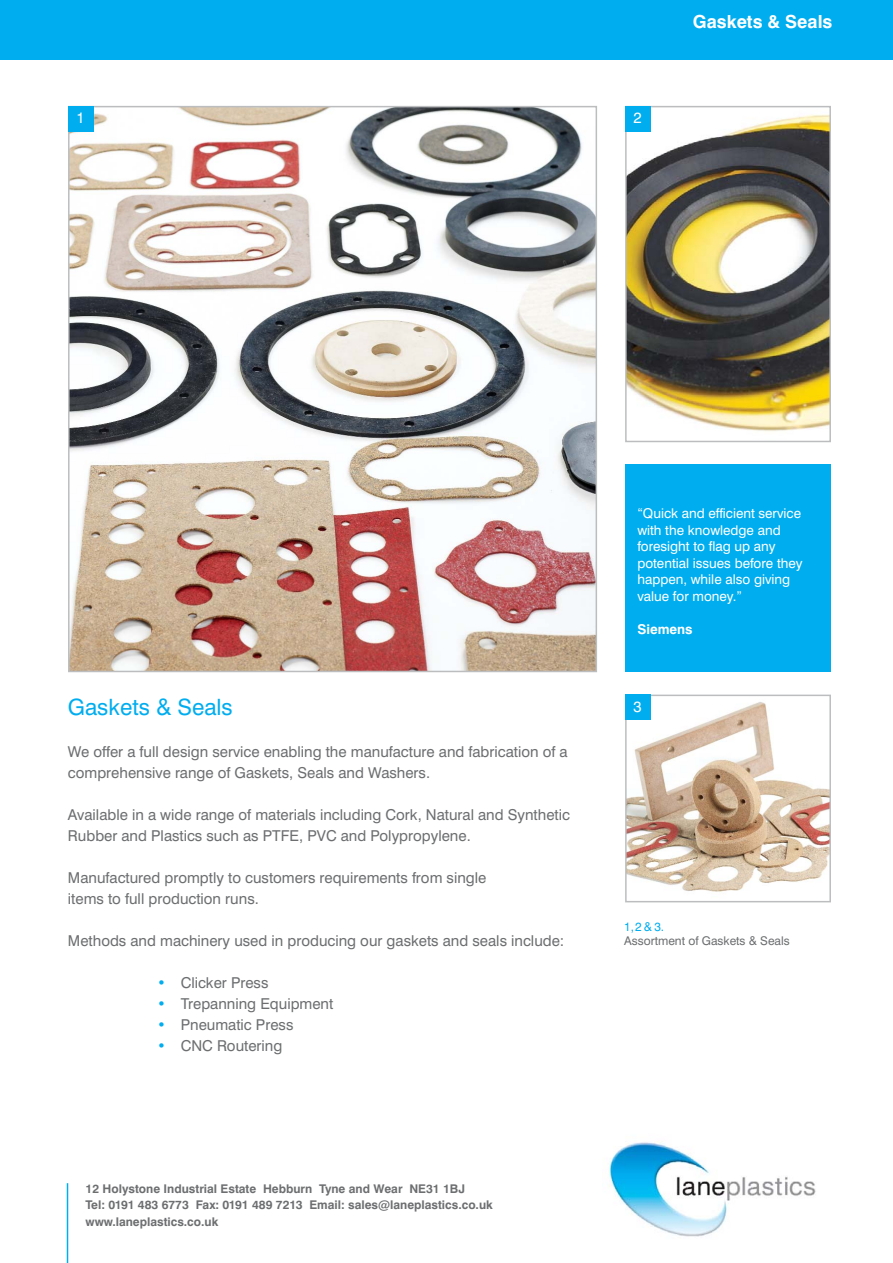
<style>
.page{position:relative;width:893px;height:1263px;background:#fff}
.page>*{position:absolute;margin:0;border:0;box-sizing:border-box;transform-origin:0 0}
.t1{font:22.5px "Swiss 721 BT";color:#00adef}
.t2{font:700 18px "Swiss 721 BT";color:#fff}
.t3{font:15px/21px "Swiss 721 BT";color:#6c6e70}
.t4{font:15px "Swiss 721 BT";color:#fff}
.t5{font:13.5px/16.5px "Swiss 721 BT";color:#fff}
.t6{font:700 13.5px "Swiss 721 BT";color:#fff}
.t7{font:700 12px/16.5px "Swiss 721 BT";color:#6c6e70}
.t8{font:12px "Swiss 721 BT";color:#6c6e70}
.t9{font:12px "Swiss 721 BT";color:#00adef}
.s1{color:#00adef}
</style>
<div class="page">
<img style="left:71px;top:109px;width:523px;height:560px">
<div style="left:68px;top:106px;width:529px;height:566px;border:2px solid #bbbdbf"></div>
<div style="left:68px;top:106px;width:26px;height:25px;background:#00adef"></div>
<img style="left:609px;top:1141px;width:207px;height:96px">
<img style="left:628px;top:114px;width:200px;height:318px">
<div style="left:625px;top:106px;width:206px;height:336px;border:2px solid #bbbdbf"></div>
<img style="left:628px;top:702px;width:200px;height:190px">
<div style="left:625px;top:695px;width:206px;height:207px;border:2px solid #bbbdbf"></div>
<div style="left:625px;top:465px;width:206px;height:207px;background:#00adef"></div>
<hr style="left:67px;top:1183px;width:1px;height:80px;background:#00adef">
<div style="left:0;top:0;width:893px;height:60px;background:#00adef"></div>
<div style="left:625px;top:106px;width:26px;height:25px;background:#00adef"></div>
<div style="left:625px;top:695px;width:26px;height:25px;background:#00adef"></div>
<p class="t4" style="left:76px;top:113px;width:10px">1</p>
<p class="t4" style="left:633px;top:113px;width:10px">2</p>
<p class="t2" style="left:693px;top:15px;width:141px">Gaskets &amp; Seals</p>
<h1 class="t1" style="left:68px;top:699px;width:166px">Gaskets &amp; Seals</h1>
<p class="t3" style="left:68px;top:743px;width:501px">We offer a full design service enabling the manufacture and fabrication of a comprehensive range of Gaskets, Seals and Washers.</p>
<p class="t3" style="left:68px;top:806px;width:504px">Available in a wide range of materials including Cork, Natural and Synthetic<br>Rubber and Plastics such as PTFE, PVC and Polypropylene.</p>
<p class="t3" style="left:68px;top:869px;width:420px">Manufactured promptly to customers requirements from single items to full production runs.</p>
<p class="t3" style="left:68px;top:932px;width:498px">Methods and machinery used in producing our gaskets and seals include:</p>
<p class="t3" style="left:157px;top:974px;width:113px"><span class="s1">•</span> Clicker Press</p>
<p class="t3" style="left:157px;top:995px;width:178px"><span class="s1">•</span> Trepanning Equipment</p>
<p class="t3" style="left:157px;top:1016px;width:138px"><span class="s1">•</span> Pneumatic Press</p>
<p class="t3" style="left:157px;top:1037px;width:127px"><span class="s1">•</span> CNC Routering</p>
<p class="t7" style="left:86px;top:1181px;width:409px">12 Holystone Industrial Estate Hebburn Tyne and Wear NE31 1BJ<br>Tel: 0191 483 6773 Fax: 0191 489 7213 Email: sales@laneplastics.co.uk www.laneplastics.co.uk</p>
<p class="t5" style="left:637px;top:507px;width:167px">“Quick and efficient service with the knowledge and foresight to flag up any potential issues before they happen, while also giving value for money.”</p>
<p class="t6" style="left:637px;top:624px;width:57px">Siemens</p>
<p class="t4" style="left:633px;top:701px;width:10px">3</p>
<p class="t9" style="left:624px;top:923px;width:41px">1,2&amp; 3.</p>
<p class="t8" style="left:624px;top:936px;width:167px">Assortment of Gaskets &amp; Seals</p>
</div>
